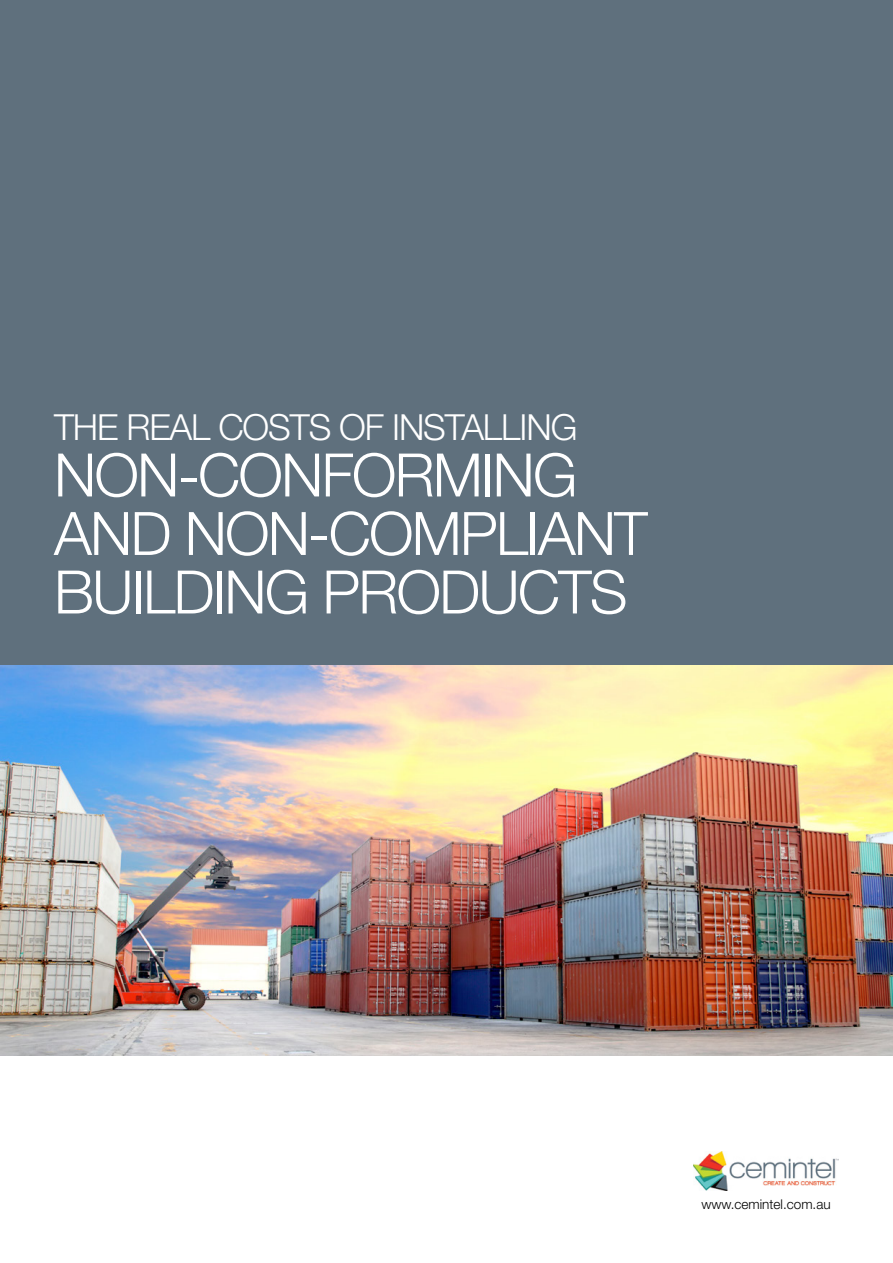
<style>
.page{position:relative;width:893px;height:1263px;background:#fff}
.page>*{position:absolute;margin:0;border:0;box-sizing:border-box;transform-origin:0 0}
.t1{font:300 60px/58.5px "Helvetica Neue LT Std";letter-spacing:-.03em;color:#fff}
.t2{font:300 36px "Helvetica Neue LT Std";letter-spacing:-.03em;color:#fff}
.t3{font:300 13.5px "Helvetica Neue LT Std";color:#000}
</style>
<div class="page">
<div style="left:0;top:0;width:893px;height:1055px;background:#5f707d"></div>
<img style="left:693px;top:1151px;width:146px;height:40px">
<img style="left:0;top:665px;width:893px;height:390px">
<p class="t2" style="left:54px;top:406px;width:236px">THE REAL COSTS</p>
<p class="t2" style="left:339px;top:406px;width:72px">OF INSTA</p>
<p class="t2" style="left:483px;top:406px;width:96px">LLIN G</p>
<p class="t1" style="left:54px;top:445px;width:375px">NON-CONFORMIN</p>
<p class="t1" style="left:54px;top:445px;width:525px;text-indent:479px">G<br>AN D NON-COMPLIANT<br>BUILDING PRODUCTS</p>
<p class="t3" style="left:701px;top:1196px;width:131px">WWW.CEMINTEL.COM.AU</p>
</div>
